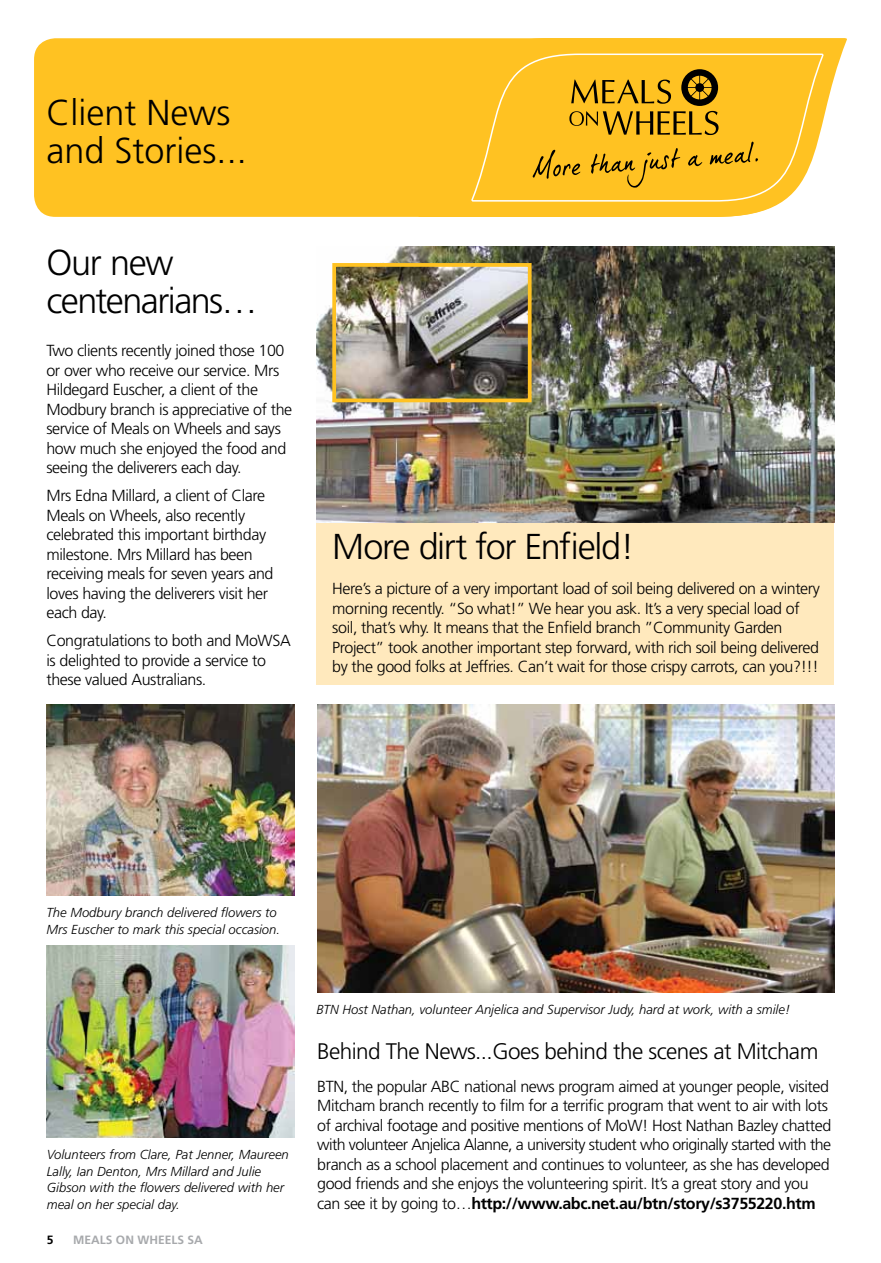
<style>
.page{position:relative;width:881px;height:1263px;background:#fff}
.page>*{position:absolute;margin:0;border:0;box-sizing:border-box;transform-origin:0 0}
.t1{font:300 36px/38.2px "Frutiger";letter-spacing:-.035em;color:#000}
.t2{font:300 36px/38.2px "Frutiger";color:#000}
.t3{font:300 22.5px "Frutiger";letter-spacing:-.025em;color:#000}
.t4{font:300 16.05px/19.5px "Frutiger";letter-spacing:-.025em;color:#000}
.t5{font:italic 300 13.05px/16.5px "Frutiger";color:#000}
.t6{font:700 12px "Frutiger";color:#a7a9ac}
.t7{font:700 12px "Frutiger";color:#000}
.s1{font-weight:700}
</style>
<div class="page">
<div style="left:316px;top:367px;width:517px;height:318px;background:#ffe9bd"></div>
<div style="left:34px;top:38px;width:651px;height:179px;background:#ffc222;border-radius:21px"></div>
<svg style="left:418px;top:38px;width:427px;height:179px"></svg>
<svg style="left:470px;top:48px;width:354px;height:159px"></svg>
<svg style="left:569px;top:69px;width:149px;height:66px"></svg>
<svg style="left:532px;top:150px;width:48px;height:29px"></svg>
<svg style="left:590px;top:148px;width:90px;height:40px"></svg>
<svg style="left:687px;top:155px;width:15px;height:11px"></svg>
<svg style="left:709px;top:142px;width:48px;height:23px"></svg>
<img style="left:316px;top:247px;width:517px;height:276px">
<img style="left:337px;top:268px;width:189px;height:129px">
<div style="left:332px;top:263px;width:199px;height:139px;border:4px solid #ffc222"></div>
<img style="left:46px;top:705px;width:248px;height:191px">
<img style="left:46px;top:946px;width:248px;height:191px">
<img style="left:317px;top:705px;width:516px;height:287px">
<h1 class="t2" style="left:46px;top:93px;width:202px">Client News and Stories...</h1>
<h1 class="t1" style="left:46px;top:243px;width:212px">Our new centenarians…</h1>
<p class="t4" style="left:46px;top:341px;width:247px">Two clients recently joined those 100 or over who receive our service. Mrs Hildegard Euscher, a client of the Modbury branch is appreciative of the service of Meals on Wheels and says how much she enjoyed the food and seeing the deliverers each day.</p>
<p class="t4" style="left:46px;top:486px;width:228px">Mrs Edna Millard, a client of Clare<br>Meals on Wheels, also recently celebrated this important birthday milestone. Mrs Millard has been receiving meals for seven years and loves having the deliverers visit her each day.</p>
<p class="t4" style="left:46px;top:631px;width:246px">Congratulations to both and MoWSA is delighted to provide a service to these valued Australians.</p>
<h1 class="t1" style="left:332px;top:527px;width:303px">More dirt for Enfield!</h1>
<p class="t4" style="left:332px;top:579px;width:489px">Here’s a picture of a very important load of soil being delivered on a wintery morning recently. “So what!” We hear you ask. It’s a very special load of soil, that’s why. It means that the Enfield branch ”Community Garden Project” took another important step forward, with rich soil being delivered by the good folks at Jeffries. Can’t wait for those crispy carrots, can you?!!!</p>
<p class="t5" style="left:46px;top:905px;width:235px">The Modbury branch delivered flowers to<br>Mrs Euscher to mark this special occasion.</p>
<p class="t5" style="left:47px;top:1147px;width:243px">Volunteers from Clare, Pat Jenner, Maureen Lally, Ian Denton, Mrs Millard and Julie Gibson with the flowers delivered with her meal on her special day.</p>
<p class="t7" style="left:47px;top:1233px;width:8px">5</p>
<p class="t6" style="left:73px;top:1233px;width:131px">MEALS ON WHEELS SA</p>
<p class="t5" style="left:316px;top:1001px;width:475px">BTN Host Nathan, volunteer Anjelica and Supervisor Judy, hard at work, with a smile!</p>
<h2 class="t3" style="left:317px;top:1039px;width:502px">Behind The News...Goes behind the scenes at Mitcham</h2>
<p class="t4" style="left:317px;top:1076px;width:515px">BTN, the popular ABC national news program aimed at younger people, visited Mitcham branch recently to film for a terrific program that went to air with lots of archival footage and positive mentions of MoW! Host Nathan Bazley chatted with volunteer Anjelica Alanne, a university student who originally started with the branch as a school placement and continues to volunteer, as she has developed good friends and she enjoys the volunteering spirit. It’s a great story and you can see it by going to…<span class="s1">http://www.abc.net.au/btn/story/s3755220.htm</span></p>
</div>
